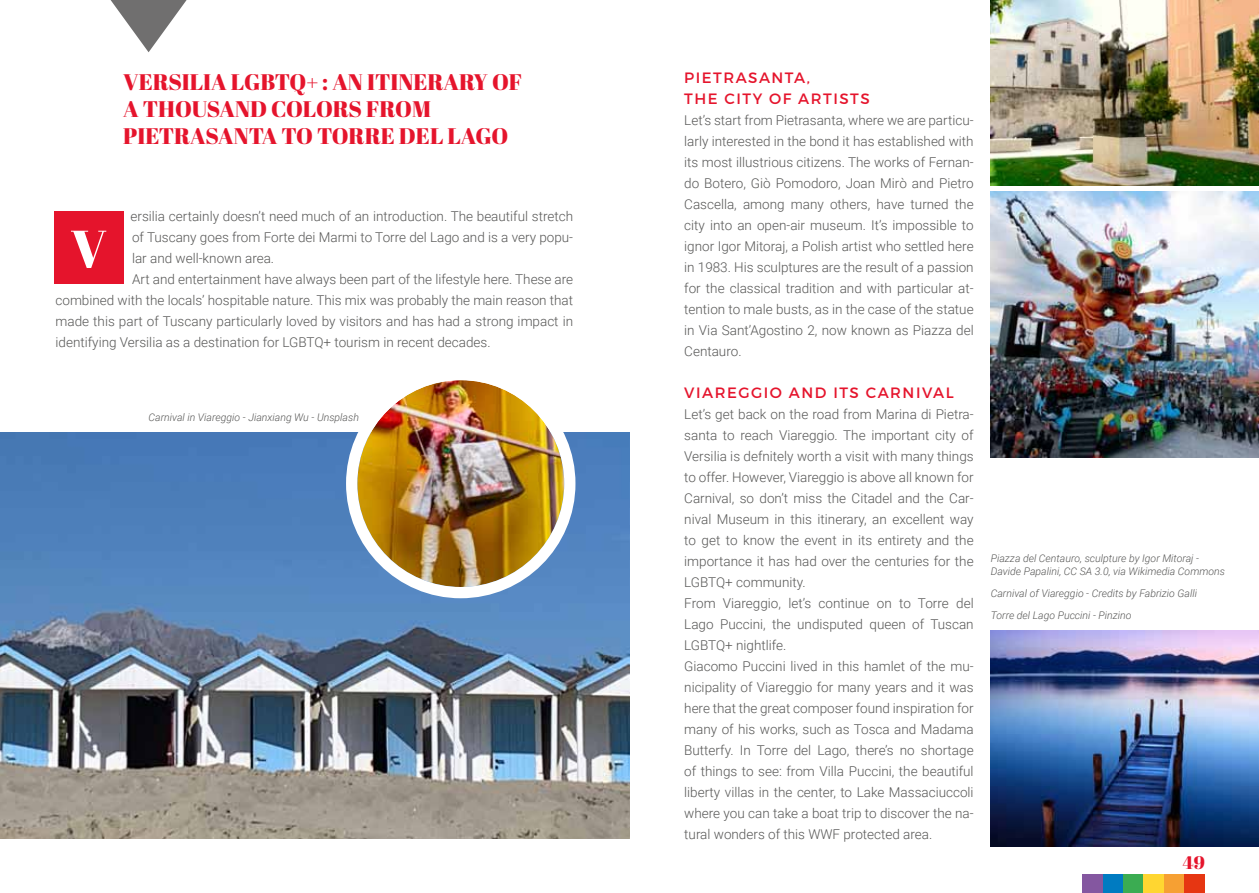
<style>
.page{position:relative;width:1259px;height:893px;background:#fff}
.page>*{position:absolute;margin:0;border:0;box-sizing:border-box;transform-origin:0 0}
.t1{font:52.5px "Abril Fatface";color:#fff}
.t2{font:22.5px "Abril Fatface";color:#e5142c}
.t3{font:18.15px "Abril Fatface";color:#e5142c}
.t4{font:15px "Montserrat";letter-spacing:.1em;color:#e5142c}
.t5{font:300 13.5px/21px "Roboto";color:#575756;text-align:justify}
.t6{font:italic 300 10.5px/12.6px "Roboto";color:#575756}
</style>
<div class="page">
<div style="left:54px;top:211px;width:69px;height:72px;background:#e5142c"></div>
<svg style="left:111px;top:0;width:76px;height:52px"></svg>
<img style="left:0;top:432px;width:629px;height:407px">
<img style="left:990px;top:631px;width:269px;height:216px">
<img style="left:990px;top:192px;width:269px;height:266px">
<img style="left:990px;top:0;width:269px;height:186px">
<img style="left:357px;top:380px;width:207px;height:207px;border-radius:103px">
<div style="left:346px;top:369px;width:229px;height:229px;border:11px solid #fff;border-radius:50%"></div>
<div style="left:1082px;top:874px;width:21px;height:19px;background:#8457a0"></div>
<div style="left:1164px;top:874px;width:20px;height:19px;background:#f6a033"></div>
<div style="left:1103px;top:874px;width:20px;height:19px;background:#007bc1"></div>
<div style="left:1184px;top:874px;width:21px;height:19px;background:#e63612"></div>
<div style="left:1123px;top:874px;width:20px;height:19px;background:#3bac52"></div>
<div style="left:1143px;top:874px;width:21px;height:19px;background:#ffd631"></div>
<h2 class="t2" style="left:123px;top:66px;width:321px">VERSILIA LGBTQ+ : AN ITINERARY</h2>
<h2 class="t2" style="left:492px;top:66px;width:16px">OF</h2>
<h2 class="t2" style="left:123px;top:93px;width:52px">A THOUSAND</h2>
<h2 class="t2" style="left:271px;top:93px;width:16px">COLORS</h2>
<h2 class="t2" style="left:366px;top:93px;width:17px">FROM</h2>
<h2 class="t2" style="left:123px;top:120px;width:67px">PIETRASAN</h2>
<h2 class="t2" style="left:249px;top:120px;width:100px">TA TO TORR</h2>
<h2 class="t2" style="left:381px;top:120px;width:127px">E DEL LAGO</h2>
<p class="t5" style="left:130px;top:205px;width:444px">ersilia certainly doesn’t need much of an introduction. The beautiful stretch</p>
<p class="t5" style="left:132px;top:226px;width:443px">of Tuscany goes from Forte dei Marmi to Torre del Lago and is a very popu-</p>
<p class="t5" style="left:132px;top:247px;width:144px">lar and well-known area.</p>
<p class="t5" style="left:132px;top:268px;width:443px">Art and entertainment have always been part of the lifestyle here. These are</p>
<p class="t5" style="left:55px;top:289px;width:519px">combined with the locals’ hospitable nature. This mix was probably the main reason that</p>
<p class="t5" style="left:55px;top:310px;width:519px">made this part of Tuscany particularly loved by visitors and has had a strong impact in</p>
<p class="t5" style="left:55px;top:331px;width:437px">identifying Versilia as a destination for LGBTQ+ tourism in recent decades.</p>
<h1 class="t1" style="left:71px;top:212px;width:37px">V</h1>
<p class="t6" style="left:149px;top:411px;width:212px">Carnival in Viareggio - Jianxiang Wu - Unsplash</p>
<p class="t4" style="left:684px;top:68px;width:42px">PI ETRASANTA</p>
<p class="t4" style="left:806px;top:68px;width:5px">,</p>
<p class="t4" style="left:684px;top:89px;width:51px">THE CITY</p>
<p class="t4" style="left:769px;top:89px;width:41px">OF ARTISTS</p>
<p class="t5" style="left:684px;top:109px;width:291px">Let’s start from Pietrasanta, where we are particu&shy;larly interested in the bond it has established with its most illustrious citizens. The works of Fernan&shy;do Botero, Giò Pomodoro, Joan Mirò and Pietro Cascella, among many others, have turned the city into an open-air museum. It’s impossible to ignor Igor Mitoraj, a Polish artist who settled here in 1983. His sculptures are the result of a passion for the classical tradition and with particular at&shy;tention to male busts, as in the case of the statue in Via Sant’Agostino 2, now known as Piazza del Centauro.</p>
<p class="t4" style="left:684px;top:383px;width:12px">VIAR</p>
<p class="t4" style="left:727px;top:383px;width:23px">EGGIO</p>
<p class="t4" style="left:789px;top:383px;width:54px">AN D ITS</p>
<p class="t4" style="left:866px;top:383px;width:24px">CARNI</p>
<p class="t4" style="left:922px;top:383px;width:33px">VAL</p>
<p class="t5" style="left:684px;top:403px;width:291px;text-align:left">Let’s get back on the road from Marina di Pietra&shy;santa to reach Viareggio. The important city of Versilia is defnitely worth a visit with many things to offer. However, Viareggio is above all known for Carnival, so don’t miss the Citadel and the Car&shy;nival Museum in this itinerary, an excellent way to get to know the event in its entirety and the importance it has had over the centuries for the LGBTQ+ community.<br>From Viareggio, let’s continue on to Torre del Lago Puccini, the undisputed queen of Tuscan LGBTQ+ nightlife.<br>Giacomo Puccini lived in this hamlet of the mu&shy;nicipality of Viareggio for many years and it was here that the great composer found inspiration for many of his works, such as Tosca and Madama Butterfy. In Torre del Lago, there’s no shortage of things to see: from Villa Puccini, the beautiful liberty villas in the center, to Lake Massaciuccoli where you can take a boat trip to discover the na&shy;tural wonders of this WWF protected area.</p>
<p class="t6" style="left:990px;top:552px;width:236px">Piazza del Centauro, sculpture by Igor Mitoraj -<br>Davide Papalini, CC SA 3.0, via Wikimedia Commons</p>
<p class="t6" style="left:990px;top:582px;width:208px;line-height:22.4px">Carnival of Viareggio - Credits by Fabrizio Galli<br>Torre del Lago Puccini - Pinzino</p>
<h3 class="t3" style="left:1182px;top:850px;width:24px">49</h3>
</div>
